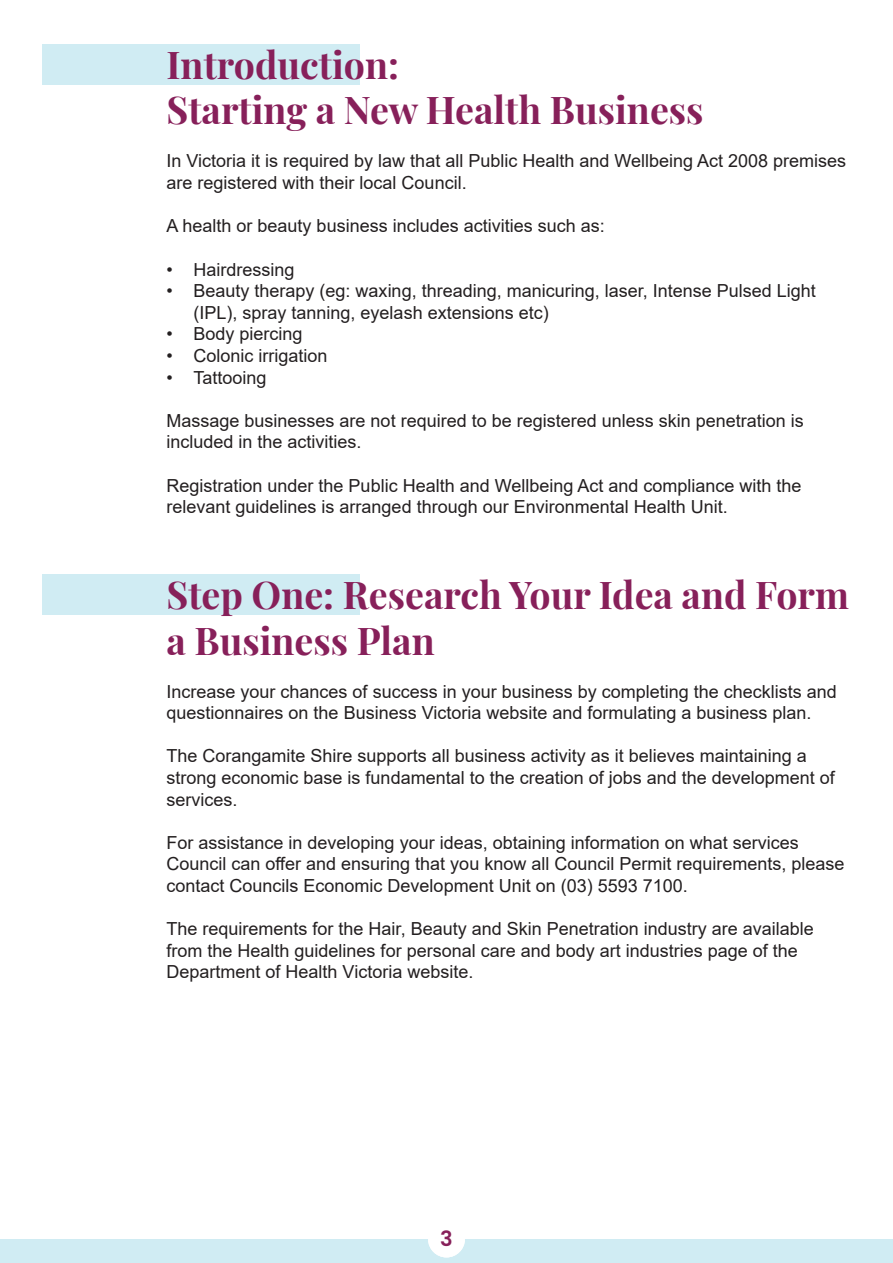
<style>
.page{position:relative;width:893px;height:1263px;background:#fff}
.page>*{position:absolute;margin:0;border:0;box-sizing:border-box;transform-origin:0 0}
.t1{font:700 37.5px/45px "Playfair Display";color:#87205a}
.t2{font:600 21px "Poppins";color:#87205a}
.t3{font:18px/21.6px "Arial";color:#231f20}
</style>
<div class="page">
<div style="left:0;top:1239px;width:893px;height:24px;background:#d0ecf3"></div>
<div style="left:43px;top:44px;width:317px;height:41px;background:#d0ecf3"></div>
<div style="left:43px;top:575px;width:317px;height:40px;background:#d0ecf3"></div>
<div style="left:428px;top:1220px;width:37px;height:37px;background:#fff;border-radius:50%"></div>
<p class="t1" style="left:167px;top:40px;width:538px">Introduction:<br>Starting a New Health Business</p>
<p class="t3" style="left:167px;top:150px;width:681px">In Victoria it is required by law that all Public Health and Wellbeing Act 2008 premises are registered with their local Council.</p>
<p class="t3" style="left:167px;top:215px;width:440px">A health or beauty business includes activities such as:</p>
<p class="t3" style="left:167px;top:258px;width:130px">• Hairdressing</p>
<p class="t3" style="left:194px;top:280px;width:624px;text-indent:-27px">• Beauty therapy (eg: waxing, threading, manicuring, laser, Intense Pulsed Light (IPL), spray tanning, eyelash extensions etc)</p>
<p class="t3" style="left:167px;top:323px;width:138px">• Body piercing</p>
<p class="t3" style="left:167px;top:345px;width:163px">• Colonic irrigation</p>
<p class="t3" style="left:167px;top:366px;width:102px">• Tattooing</p>
<p class="t3" style="left:167px;top:409px;width:639px">Massage businesses are not required to be registered unless skin penetration is included in the activities.</p>
<p class="t3" style="left:167px;top:474px;width:637px">Registration under the Public Health and Wellbeing Act and compliance with the relevant guidelines is arranged through our Environmental Health Unit.</p>
<p class="t1" style="left:167px;top:570px;width:684px">Step One: Research Your Idea and Form a Business Plan</p>
<p class="t3" style="left:167px;top:680px;width:672px">Increase your chances of success in your business by completing the checklists and questionnaires on the Business Victoria website and formulating a business plan.</p>
<p class="t3" style="left:167px;top:745px;width:670px">The Corangamite Shire supports all business activity as it believes maintaining a strong economic base is fundamental to the creation of jobs and the development of services.</p>
<p class="t3" style="left:167px;top:831px;width:679px">For assistance in developing your ideas, obtaining information on what services<br>Council can offer and ensuring that you know all Council Permit requirements, please contact Councils Economic Development Unit on (03) 5593 7100.</p>
<p class="t3" style="left:167px;top:918px;width:649px">The requirements for the Hair, Beauty and Skin Penetration industry are available from the Health guidelines for personal care and body art industries page of the<br>Department of Health Victoria website.</p>
<p class="t2" style="left:440px;top:1227px;width:14px">3</p>
</div>
